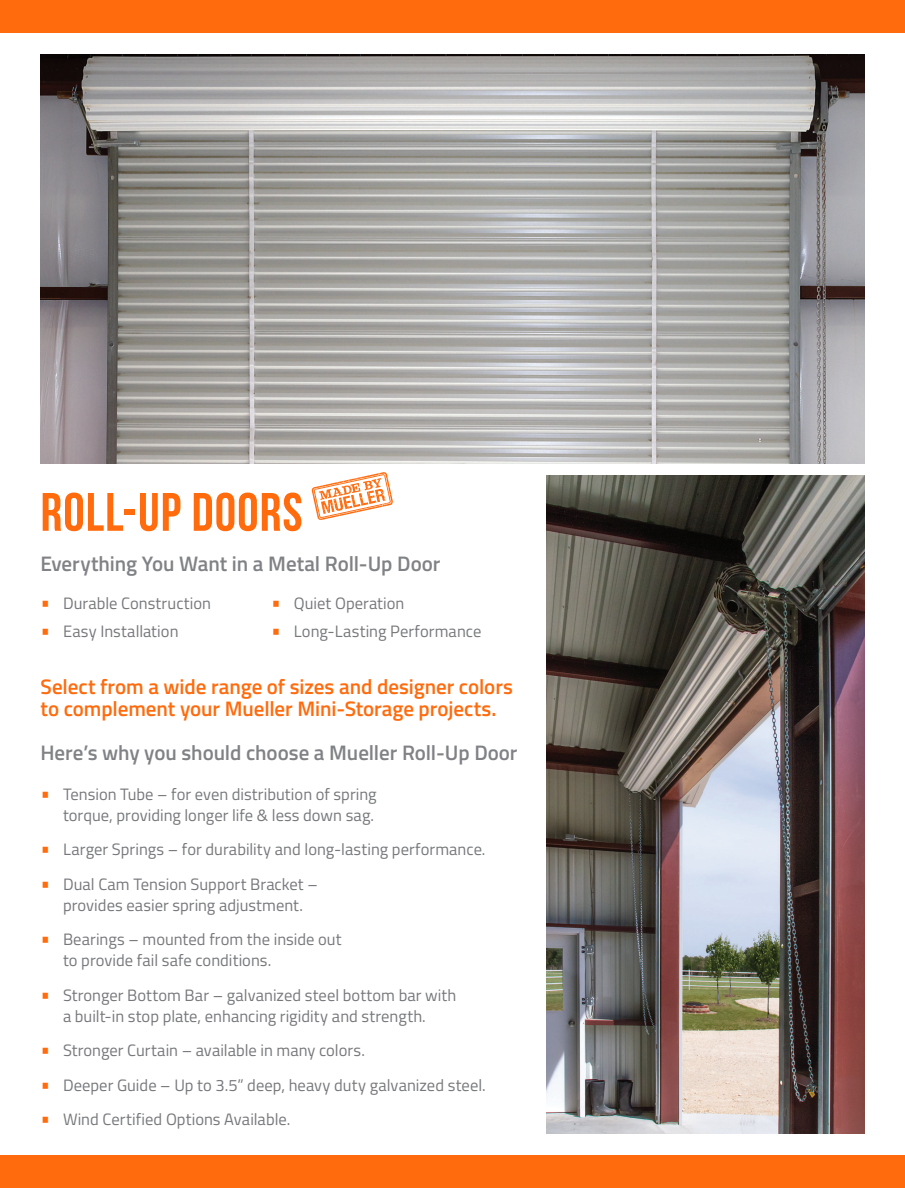
<style>
.page{position:relative;width:905px;height:1188px;background:#fff}
.page>*{position:absolute;margin:0;border:0;box-sizing:border-box;transform-origin:0 0}
.Headers_-_Orange_2{font:54px "Bebas Neue";letter-spacing:.02em;color:#ff6b0d}
.Subhead{font:600 21px/22.4px "Titillium Web";letter-spacing:-.005em;color:#ff6b0d}
.Subhead-2{font:600 21px "Titillium Web";letter-spacing:-.005em;color:#808285}
.t1{font:16.5px/21px "Titillium Web";color:#76787b;text-align:center}
.s1{font-size:21px;color:#ff6b0d}
</style>
<div class="page">
<img style="left:40px;top:54px;width:824px;height:409px">
<img style="left:546px;top:475px;width:318px;height:659px">
<div style="left:0;top:0;width:904px;height:32px;background:#ff6b0d"></div>
<div style="left:0;top:1156px;width:904px;height:32px;background:#ff6b0d"></div>
<svg style="left:312px;top:472px;width:81px;height:48px"></svg>
<p class="Headers_-_Orange_2" style="left:40px;top:483px;width:264px">ROLL-UP DOORS</p>
<p class="Subhead-2" style="left:40px;top:548px;width:401px">Everything You Want in a Metal Roll-Up Door</p>
<p class="t1" style="left:40px;top:592px;width:172px"><span class="s1">•</span> Durable Construction</p>
<p class="t1" style="left:40px;top:620px;width:139px"><span class="s1">•</span> Easy Installation</p>
<p class="t1" style="left:271px;top:592px;width:135px"><span class="s1">•</span> Quiet Operation</p>
<p class="t1" style="left:271px;top:620px;width:211px"><span class="s1">•</span> Long-Lasting Performance</p>
<p class="Subhead" style="left:40px;top:674px;width:474px">Select from a wide range of sizes and designer colors to complement your Mueller Mini-Storage projects.</p>
<p class="Subhead-2" style="left:40px;top:737px;width:478px">Here’s why you should choose a Mueller Roll-Up Door</p>
<p class="t1" style="left:40px;top:783px;width:337px;text-align:right"><span class="s1">•</span> Tension Tube – for even distribution of spring torque, providing longer life &amp; less down sag.</p>
<p class="t1" style="left:40px;top:838px;width:446px"><span class="s1">•</span> Larger Springs – for durability and long-lasting performance.</p>
<p class="t1" style="left:40px;top:873px;width:279px"><span class="s1">•</span> Dual Cam Tension Support Bracket – provides easier spring adjustment.</p>
<p class="t1" style="left:63px;top:928px;width:280px;text-align:left;text-indent:-22px"><span class="s1">•</span> Bearings – mounted from the inside out to provide fail safe conditions.</p>
<p class="t1" style="left:40px;top:984px;width:417px"><span class="s1">•</span> Stronger Bottom Bar – galvanized steel bottom bar with a built-in stop plate, enhancing rigidity and strength.</p>
<p class="t1" style="left:40px;top:1039px;width:326px"><span class="s1">•</span> Stronger Curtain – available in many colors.</p>
<p class="t1" style="left:40px;top:1074px;width:446px"><span class="s1">•</span> Deeper Guide – Up to 3.5” deep, heavy duty galvanized steel.</p>
<p class="t1" style="left:40px;top:1108px;width:251px"><span class="s1">•</span> Wind Certified Options Available.</p>
</div>
